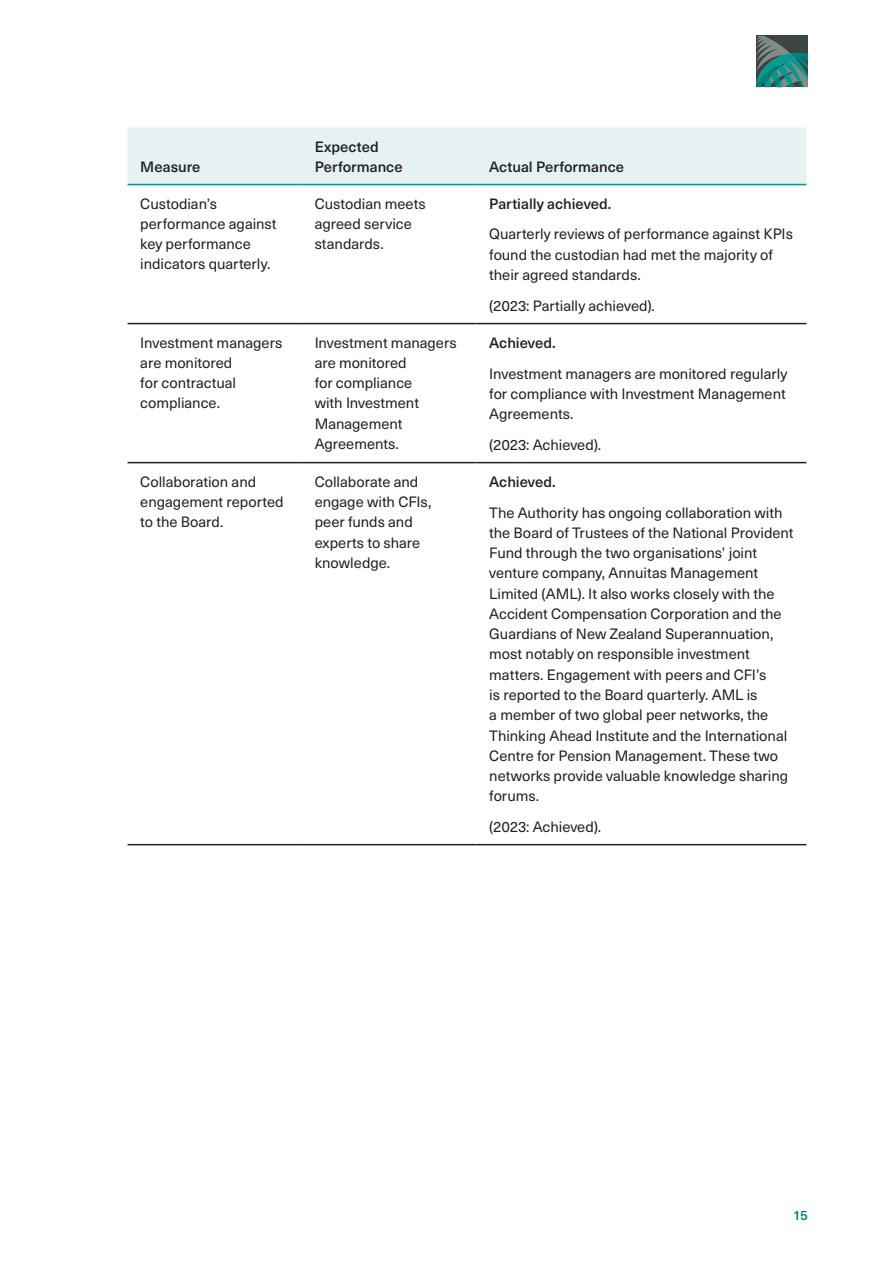
<style>
.page{position:relative;width:893px;height:1263px;background:#fff}
.page>*{position:absolute;margin:0;border:0;box-sizing:border-box;transform-origin:0 0}
.t1{font:14.7px/20.2px "Neue Haas Unica W1 G";color:#231f20}
.t2{font:500 14.7px/20.2px "Neue Haas Unica W1 G";color:#231f20}
.t3{font:500 13.5px "Neue Haas Unica W1 G";color:#00827c}
</style>
<div class="page">
<div style="left:128px;top:128px;width:678px;height:56px;background:#e5f2f1"></div>
<hr style="left:128px;top:323px;width:174px;height:1px;background:#231f20">
<hr style="left:302px;top:323px;width:174px;height:1px;background:#231f20">
<hr style="left:476px;top:323px;width:330px;height:1px;background:#231f20">
<hr style="left:128px;top:462px;width:174px;height:1px;background:#231f20">
<hr style="left:302px;top:462px;width:174px;height:1px;background:#231f20">
<hr style="left:476px;top:462px;width:330px;height:1px;background:#231f20">
<hr style="left:128px;top:844px;width:174px;height:1px;background:#231f20">
<hr style="left:302px;top:844px;width:174px;height:1px;background:#231f20">
<hr style="left:476px;top:844px;width:330px;height:1px;background:#231f20">
<hr style="left:128px;top:184px;width:174px;height:1px;background:#009c94">
<hr style="left:302px;top:184px;width:174px;height:1px;background:#009c94">
<hr style="left:476px;top:184px;width:330px;height:1px;background:#009c94">
<svg style="left:756px;top:36px;width:52px;height:51px"></svg>
<p class="t2" style="left:140px;top:156px;width:62px">Measure</p>
<p class="t2" style="left:315px;top:135px;width:90px">Expected<br>Performance</p>
<p class="t2" style="left:489px;top:156px;width:136px">Actual Performance</p>
<p class="t1" style="left:140px;top:192px;width:138px">Custodian’s performance against key performance indicators quarterly.</p>
<p class="t1" style="left:315px;top:192px;width:113px">Custodian meets agreed service standards.</p>
<p class="t2" style="left:489px;top:192px;width:124px">Partially achieved.</p>
<p class="t1" style="left:489px;top:223px;width:305px">Quarterly reviews of performance against KPIs found the custodian had met the majority of their agreed standards.</p>
<p class="t1" style="left:489px;top:295px;width:167px">(2023: Partially achieved).</p>
<p class="t1" style="left:140px;top:331px;width:144px">Investment managers are monitored<br>for contractual compliance.</p>
<p class="t1" style="left:315px;top:331px;width:144px">Investment managers are monitored<br>for compliance<br>with Investment<br>Management<br>Agreements.</p>
<p class="t2" style="left:489px;top:331px;width:68px">Achieved.</p>
<p class="t1" style="left:489px;top:362px;width:300px;text-align:justify">Investment managers are monitored regularly for compliance with Investment Management Agreements.</p>
<p class="t1" style="left:489px;top:434px;width:113px">(2023: Achieved).</p>
<p class="t1" style="left:140px;top:471px;width:145px">Collaboration and engagement reported to the Board.</p>
<p class="t1" style="left:315px;top:471px;width:118px">Collaborate and engage with CFIs, peer funds and experts to share knowledge.</p>
<p class="t2" style="left:489px;top:470px;width:68px">Achieved.</p>
<p class="t1" style="left:489px;top:501px;width:306px">The Authority has ongoing collaboration with the Board of Trustees of the National Provident Fund through the two organisations’ joint venture company, Annuitas Management Limited (AML). It also works closely with the Accident Compensation Corporation and the Guardians of New Zealand Superannuation, most notably on responsible investment matters. Engagement with peers and CFI’s<br>is reported to the Board quarterly. AML is<br>a member of two global peer networks, the Thinking Ahead Institute and the International Centre for Pension Management. These two networks provide valuable knowledge sharing forums.</p>
<p class="t1" style="left:489px;top:816px;width:113px">(2023: Achieved).</p>
<p class="t3" style="left:793px;top:1204px;width:16px">15</p>
</div>
